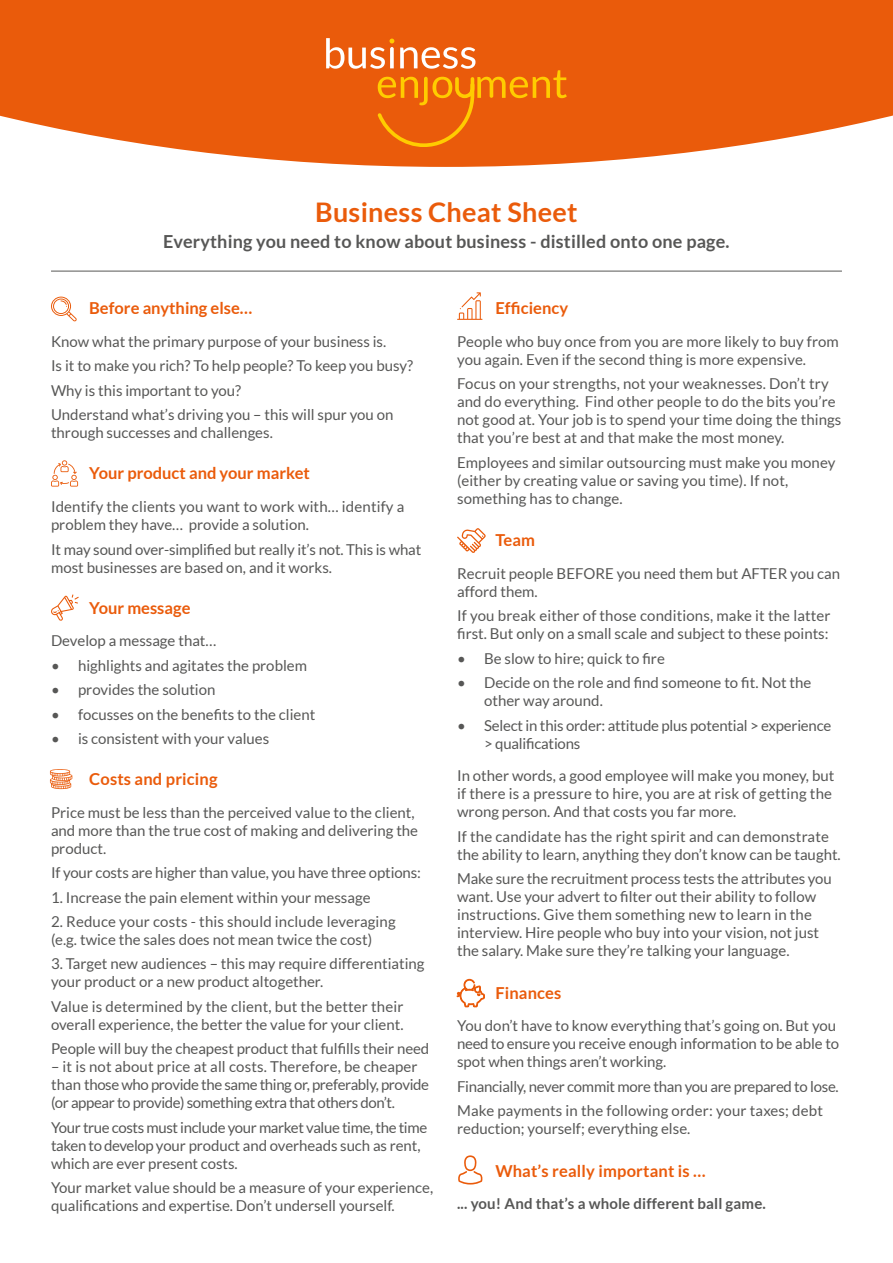
<style>
.page{position:relative;width:893px;height:1263px;background:#fff}
.page>*{position:absolute;margin:0;border:0;box-sizing:border-box;transform-origin:0 0}
.t1{font:700 27px "Lato";letter-spacing:.01em;color:#ea5b0b}
.t2{font:700 18px "Lato";letter-spacing:.01em;color:#575756}
.t3{font:700 16.5px "Lato";letter-spacing:.005em;color:#ea5b0b}
.t4{font:15px/18px "Lato";color:#575756}
.t5{font:15px/18px "Lato";letter-spacing:-.025em;color:#575756}
.t6{font:15px/24.3px "Lato";letter-spacing:-.02em;color:#575756}
.t7{font:700 15px "Lato";letter-spacing:.01em;color:#575756}
</style>
<div class="page">
<svg style="left:0;top:0;width:893px;height:167px;background:#ec6e28"></svg>
<svg style="left:326px;top:38px;width:241px;height:109px;background:#ec6c16"></svg>
<hr style="left:51px;top:271px;width:791px;height:1px;background:#575756">
<svg style="left:458px;top:1155px;width:24px;height:29px"></svg>
<svg style="left:51px;top:297px;width:26px;height:24px"></svg>
<svg style="left:51px;top:460px;width:27px;height:27px"></svg>
<svg style="left:51px;top:594px;width:28px;height:27px"></svg>
<svg style="left:50px;top:769px;width:22px;height:20px"></svg>
<svg style="left:457px;top:292px;width:25px;height:28px"></svg>
<svg style="left:457px;top:528px;width:29px;height:25px"></svg>
<svg style="left:457px;top:979px;width:28px;height:29px"></svg>
<h1 class="t1" style="left:315px;top:197px;width:264px">Business Cheat Sheet</h1>
<p class="t2" style="left:163px;top:231px;width:568px">Everything you need to know about business - distilled onto one page.</p>
<p class="t3" style="left:89px;top:299px;width:165px">Before anything else…</p>
<p class="t4" style="left:51px;top:329px;width:364px;line-height:24.3px">Know what the primary purpose of your business is.<br>Is it to make you rich? To help people? To keep you busy?<br>Why is this important to you?<br>Understand what’s driving you – this will spur you on</p>
<p class="t4" style="left:51px;top:424px;width:223px">through successes and challenges.</p>
<p class="t3" style="left:89px;top:464px;width:222px">Your product and your market</p>
<p class="t4" style="left:51px;top:498px;width:355px">Identify the clients you want to work with… identify a problem they have… provide a solution.</p>
<p class="t4" style="left:51px;top:540px;width:372px">It may sound over-simplified but really it’s not. This is what most businesses are based on, and it works.</p>
<p class="t3" style="left:89px;top:598px;width:103px">Your message</p>
<p class="t4" style="left:51px;top:632px;width:167px">Develop a message that…</p>
<p class="t4" style="left:51px;top:656px;width:258px">• highlights and agitates the problem</p>
<p class="t4" style="left:51px;top:681px;width:166px">• provides the solution</p>
<p class="t4" style="left:51px;top:705px;width:266px">• focusses on the benefits to the client</p>
<p class="t4" style="left:51px;top:729px;width:220px">• is consistent with your values</p>
<p class="t3" style="left:89px;top:769px;width:130px">Costs and pricing</p>
<p class="t4" style="left:51px;top:803px;width:369px">Price must be less than the perceived value to the client, and more than the true cost of making and delivering the product.</p>
<p class="t4" style="left:51px;top:864px;width:371px">If your costs are higher than value, you have three options:</p>
<p class="t4" style="left:51px;top:888px;width:321px">1. Increase the pain element within your message</p>
<p class="t4" style="left:51px;top:912px;width:346px">2. Reduce your costs - this should include leveraging (e.g. twice the sales does not mean twice the cost)</p>
<p class="t4" style="left:51px;top:955px;width:375px">3. Target new audiences – this may require differentiating your product or a new product altogether.</p>
<p class="t4" style="left:51px;top:997px;width:354px">Value is determined by the client, but the better their overall experience, the better the value for your client.</p>
<p class="t4" style="left:51px;top:1040px;width:380px">People will buy the cheapest product that fulfills their need</p>
<p class="t5" style="left:51px;top:1058px;width:379px">– it is not about price at all costs. Therefore, be cheaper than those who provide the same thing or, preferably, provide (or appear to provide) something extra that others don’t.</p>
<p class="t5" style="left:51px;top:1118px;width:378px">Your true costs must include your market value time, the time taken to develop your product and overheads such as rent, which are ever present costs.</p>
<p class="t4" style="left:51px;top:1178px;width:384px">Your market value should be a measure of your experience, qualifications and expertise. Don’t undersell yourself.</p>
<p class="t3" style="left:495px;top:299px;width:74px">Efficiency</p>
<p class="t4" style="left:457px;top:332px;width:383px">People who buy once from you are more likely to buy from you again. Even if the second thing is more expensive.</p>
<p class="t4" style="left:457px;top:375px;width:386px">Focus on your strengths, not your weaknesses. Don’t try and do everything. Find other people to do the bits you’re not good at. Your job is to spend your time doing the things that you’re best at and that make the most money.</p>
<p class="t4" style="left:457px;top:453px;width:380px">Employees and similar outsourcing must make you money (either by creating value or saving you time). If not, something has to change.</p>
<p class="t3" style="left:495px;top:531px;width:41px">Team</p>
<p class="t4" style="left:457px;top:564px;width:385px">Recruit people BEFORE you need them but AFTER you can afford them.</p>
<p class="t4" style="left:457px;top:607px;width:375px">If you break either of those conditions, make it the latter first. But only on a small scale and subject to these points:</p>
<p class="t4" style="left:457px;top:649px;width:209px">• Be slow to hire; quick to fire</p>
<p class="t4" style="left:484px;top:674px;width:329px;text-indent:-27px">• Decide on the role and find someone to fit. Not the other way around.</p>
<p class="t4" style="left:484px;top:716px;width:349px;text-indent:-27px">• Select in this order: attitude plus potential &gt; experience &gt; qualifications</p>
<p class="t4" style="left:457px;top:767px;width:379px">In other words, a good employee will make you money, but if there is a pressure to hire, you are at risk of getting the wrong person. And that costs you far more.</p>
<p class="t4" style="left:457px;top:827px;width:385px">If the candidate has the right spirit and can demonstrate the ability to learn, anything they don’t know can be taught.</p>
<p class="t4" style="left:457px;top:870px;width:376px">Make sure the recruitment process tests the attributes you want. Use your advert to filter out their ability to follow instructions. Give them something new to learn in the interview. Hire people who buy into your vision, not just the salary. Make sure they’re talking your language.</p>
<p class="t3" style="left:495px;top:983px;width:68px">Finances</p>
<p class="t4" style="left:457px;top:1017px;width:384px">You don’t have to know everything that’s going on. But you need to ensure you receive enough information to be able to spot when things aren’t working.</p>
<p class="t6" style="left:457px;top:1074px;width:383px">Financially, never commit more than you are prepared to lose.<br>Make payments in the following order: your taxes; debt</p>
<p class="t4" style="left:457px;top:1120px;width:235px">reduction; yourself; everything else.</p>
<p class="t3" style="left:495px;top:1161px;width:212px">What’s really important is …</p>
<p class="t7" style="left:457px;top:1195px;width:310px">... you! And that’s a whole different ball game.</p>
</div>
